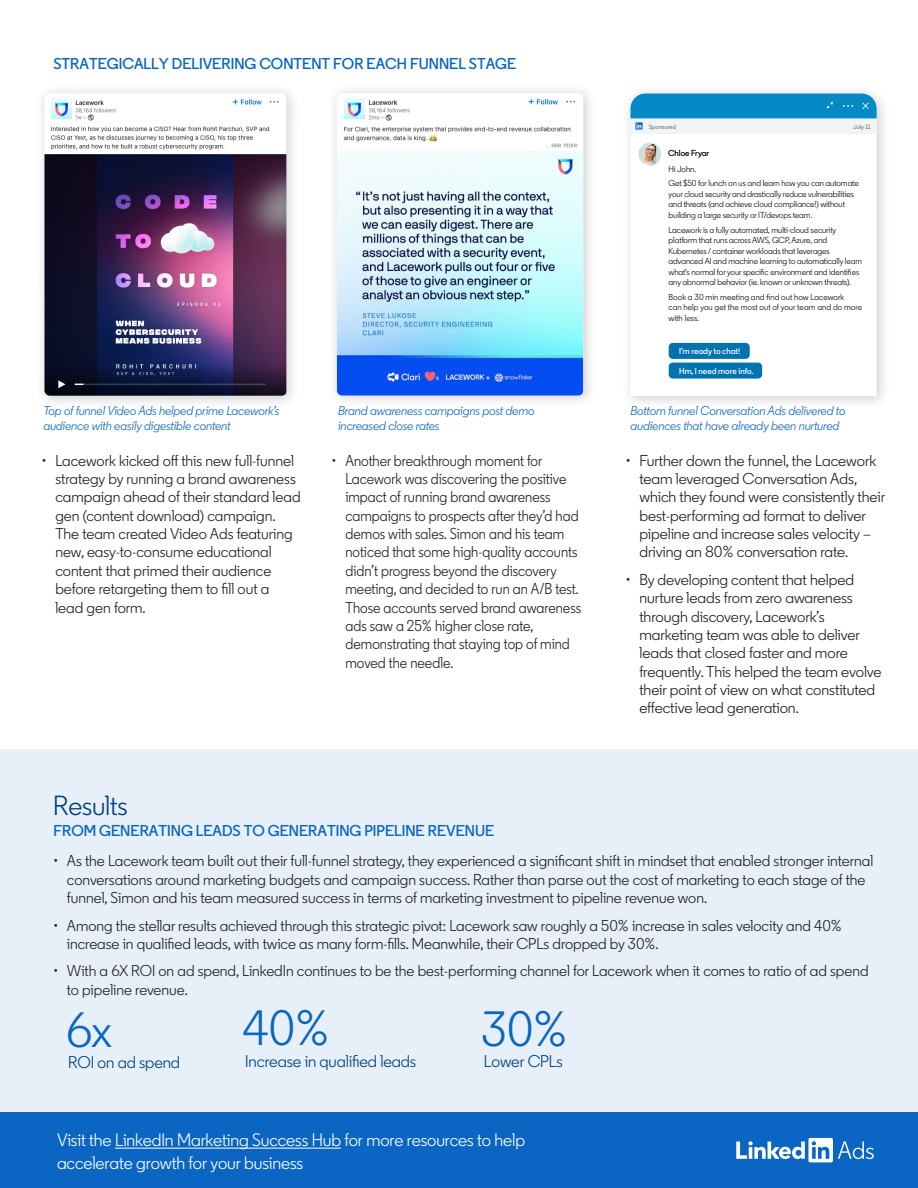
<style>
.page{position:relative;width:918px;height:1188px;background:#fff}
.page>*{position:absolute;margin:0;border:0;box-sizing:border-box;transform-origin:0 0}
.t1{font:49.5px "Community";color:#0a66c0}
.t2{font:27.6px "Community";letter-spacing:-.005em;color:#004080}
.t3{font:18px/22.5px "Community";letter-spacing:-.005em;color:#fff}
.t4{font:16.95px "Community";letter-spacing:-.005em;color:#004080}
.t5{font:15.75px/18.5px "Community";color:#231f20}
.t6{font:15.75px/18.5px "Community";color:#231f20;scale:.93 1}
.t7{font:600 15.75px "Community";color:#0a66c0}
.t8{font:italic 12.75px/15px "Community";letter-spacing:-.01em;color:#0a66c0}
.t9{font:8.7px/10.5px "Community";letter-spacing:-.01em;color:#000}
.t10{font:600 8.7px "Community";color:#fff}
.t11{font:600 8.7px "Community";letter-spacing:-.01em;color:#000}
.t12{font:600 6.3px "Community";letter-spacing:-.01em;color:#808080}
</style>
<div class="page">
<div style="left:0;top:750px;width:918px;height:378px;background:#e7f0f8"></div>
<div style="left:0;top:1112px;width:918px;height:76px;background:#0a66c2"></div>
<hr style="left:115px;top:1148px;width:226px;height:1px;background:#fff">
<svg style="left:736px;top:1138px;width:138px;height:24px"></svg>
<img style="left:334px;top:90px;width:257px;height:311px">
<img style="left:41px;top:90px;width:253px;height:313px">
<svg style="left:58px;top:380px;width:7px;height:8px"></svg>
<hr style="left:84px;top:384px;width:182px;height:1px;background:#fff">
<svg style="left:630px;top:133px;width:247px;height:263px"></svg>
<div style="left:630px;top:118px;width:247px;height:15px;background:#f2f5f7"></div>
<img style="left:638px;top:143px;width:23px;height:23px;border-radius:11px">
<svg style="left:630px;top:93px;width:247px;height:37px"></svg>
<svg style="left:862px;top:103px;width:7px;height:6px"></svg>
<div style="left:669px;top:343px;width:81px;height:16px;background:#0273b0;border-radius:4px"></div>
<div style="left:669px;top:363px;width:93px;height:16px;background:#0273b0;border-radius:4px"></div>
<p class="t7" style="left:53px;top:54px;width:464px">STRATEGICALLY DELIVERING CONTENT FOR EACH FUNNEL STAGE</p>
<p class="t12" style="left:649px;top:122px;width:29px">Sponsored</p>
<p class="t12" style="left:853px;top:122px;width:19px">July 11</p>
<p class="t11" style="left:668px;top:148px;width:43px">Chloe Fryar</p>
<p class="t9" style="left:669px;top:161px;width:192px;line-height:14.7px">Hi John.<br>Get $50 for lunch on us and learn how you can automate</p>
<p class="t9" style="left:669px;top:189px;width:187px">your cloud security and drastically reduce vulnerabilities and threats (and achieve cloud compliance!) without building a large security or IT/devops team.</p>
<p class="t9" style="left:669px;top:224px;width:195px">Lacework is a fully automated, multi-cloud security platform that runs across AWS, GCP, Azure, and Kubernetes / container workloads that leverages advanced AI and machine learning to automatically learn what’s normal for your specific environment and identifies any abnormal behavior (ie. known or unknown threats).</p>
<p class="t9" style="left:669px;top:292px;width:195px">Book a 30 min meeting and find out how Lacework<br>can help you get the most out of your team and do more with less.</p>
<p class="t10" style="left:679px;top:345px;width:63px">I’m ready to chat!</p>
<p class="t10" style="left:679px;top:365px;width:76px">Hm, I need more info.</p>
<p class="t8" style="left:43px;top:403px;width:238px">Top of funnel Video Ads helped prime Lacework’s audience with easily digestible content</p>
<p class="t8" style="left:630px;top:403px;width:217px">Bottom funnel Conversation Ads delivered to audiences that have already been nurtured</p>
<p class="t8" style="left:338px;top:403px;width:198px">Brand awareness campaigns post demo increased close rates</p>
<p class="t5" style="left:55px;top:451px;width:247px;text-indent:-14px">• Lacework kicked off this new full-funnel strategy by running a brand awareness campaign ahead of their standard lead gen (content download) campaign.<br>The team created Video Ads featuring new, easy-to-consume educational content that primed their audience before retargeting them to fill out a lead gen form.</p>
<p class="t5" style="left:639px;top:451px;width:247px;text-indent:-13px">• Further down the funnel, the Lacework team leveraged Conversation Ads, which they found were consistently their best-performing ad format to deliver pipeline and increase sales velocity – driving an 80% conversation rate.</p>
<p class="t6" style="left:345px;top:451px;width:255px;text-indent:-13px">• Another breakthrough moment for Lacework was discovering the positive impact of running brand awareness campaigns to prospects after they’d had demos with sales. Simon and his team noticed that some high-quality accounts didn’t progress beyond the discovery meeting, and decided to run an A/B test.<br>Those accounts served brand awareness ads saw a 25% higher close rate, demonstrating that staying top of mind moved the needle.</p>
<p class="t5" style="left:639px;top:570px;width:244px;text-indent:-13px">• By developing content that helped nurture leads from zero awareness through discovery, Lacework’s marketing team was able to deliver leads that closed faster and more frequently. This helped the team evolve their point of view on what constituted effective lead generation.</p>
<h2 class="t2" style="left:53px;top:789px;width:76px">Results</h2>
<p class="t7" style="left:53px;top:821px;width:442px">FROM GENERATING LEADS TO GENERATING PIPELINE REVENUE</p>
<p class="t5" style="left:67px;top:852px;width:808px;text-indent:-13px">• As the Lacework team built out their full-funnel strategy, they experienced a significant shift in mindset that enabled stronger internal conversations around marketing budgets and campaign success. Rather than parse out the cost of marketing to each stage of the funnel, Simon and his team measured success in terms of marketing investment to pipeline revenue won.</p>
<p class="t5" style="left:67px;top:916px;width:776px;text-indent:-13px">• Among the stellar results achieved through this strategic pivot: Lacework saw roughly a 50% increase in sales velocity and 40% increase in qualified leads, with twice as many form-fills. Meanwhile, their CPLs dropped by 30%.</p>
<p class="t5" style="left:67px;top:962px;width:803px;text-indent:-13px">• With a 6X ROI on ad spend, LinkedIn continues to be the best-performing channel for Lacework when it comes to ratio of ad spend to pipeline revenue.</p>
<h1 class="t1" style="left:66px;top:1000px;width:47px">6x</h1>
<p class="t4" style="left:68px;top:1052px;width:113px">ROI on ad spend</p>
<h1 class="t1" style="left:243px;top:998px;width:88px">40%</h1>
<p class="t4" style="left:245px;top:1050px;width:172px">Increase in qualified leads</p>
<h1 class="t1" style="left:482px;top:999px;width:87px">30%</h1>
<p class="t4" style="left:484px;top:1051px;width:80px">Lower CPLs</p>
<p class="t3" style="left:57px;top:1129px;width:470px">Visit the LinkedIn Marketing Success Hub for more resources to help accelerate growth for your business</p>
</div>
